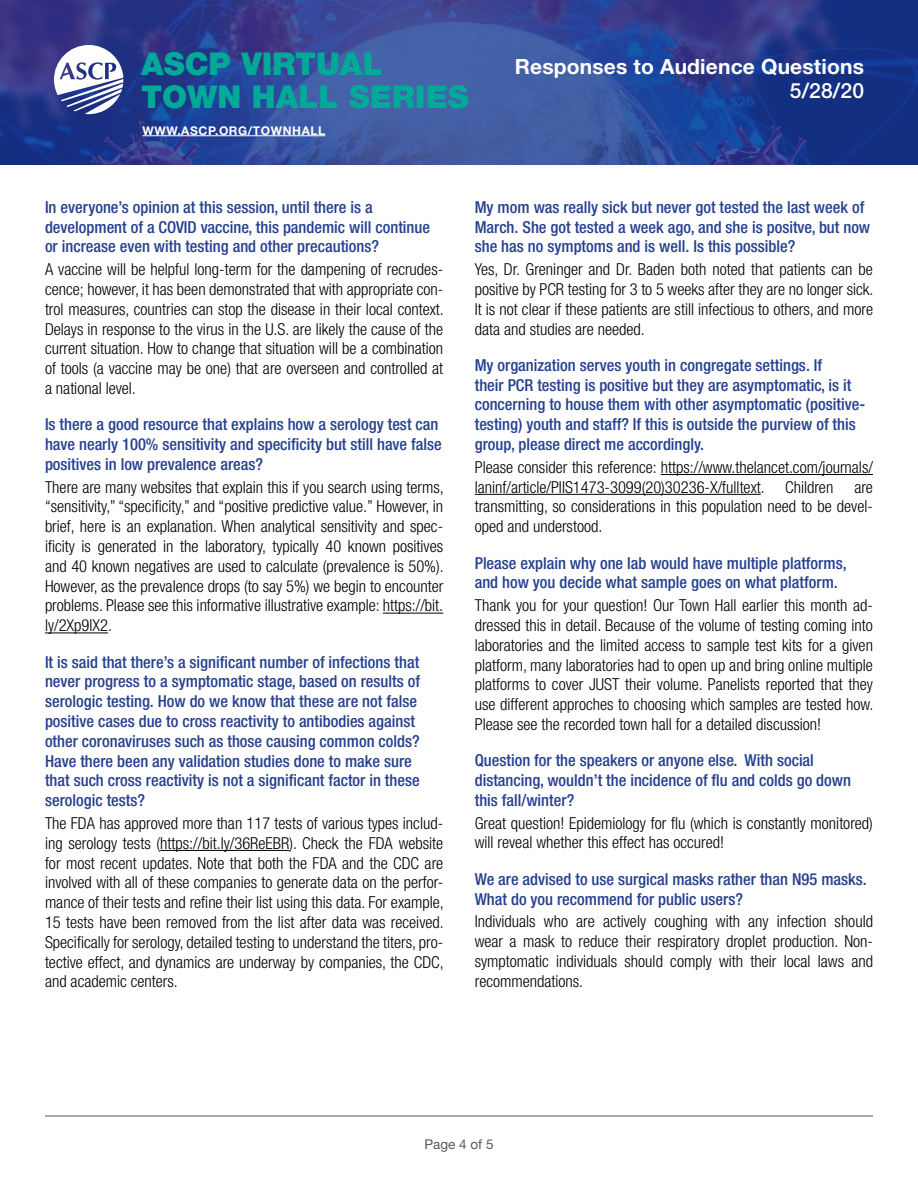
<style>
.page{position:relative;width:918px;height:1188px;background:#fff}
.page>*{position:absolute;margin:0;border:0;box-sizing:border-box;transform-origin:0 0}
.t1{font:900 31.5px/33px "Helvetica Neue LT Std";color:#00a998}
.t2{font:700 21px "Helvetica Neue LT Std";letter-spacing:.01em;color:#fff}
.t3{font:500 21px "Helvetica Neue LT Std";color:#fff}
.t4{font:300 condensed 16.5px/19.8px "Helvetica Neue LT Std";color:#000;text-align:justify}
.t5{font:500 condensed 16.5px/19.8px "Helvetica Neue LT Std";color:#25408f}
.t6{font:13.5px "Helvetica Neue LT Std";color:#58595b}
.t7{font:700 12px "Helvetica Neue LT Std";letter-spacing:.05em;color:#fff}
</style>
<div class="page">
<img style="left:0;top:0;width:918px;height:165px">
<svg style="left:54px;top:45px;width:69px;height:69px"></svg>
<hr style="left:142px;top:135px;width:183px;height:1px;background:#fff">
<hr style="left:45px;top:1116px;width:828px;height:1px;background:#58595b">
<hr style="left:383px;top:613px;width:60px;height:1px;background:#000">
<hr style="left:45px;top:633px;width:63px;height:1px;background:#000">
<hr style="left:160px;top:850px;width:129px;height:1px;background:#000">
<hr style="left:661px;top:474px;width:212px;height:1px;background:#000">
<hr style="left:475px;top:494px;width:286px;height:1px;background:#000">
<h1 class="t1" style="left:141px;top:47px;width:329px">ASCP VIRTUAL<br>TOWN HALL SERIES</h1>
<p class="t2" style="left:515px;top:53px;width:351px">Responses to Audience Questions</p>
<p class="t3" style="left:790px;top:78px;width:76px">5/28/20</p>
<p class="t7" style="left:142px;top:123px;width:184px">WWW.ASCP.ORG/TOWNHALL</p>
<p class="t5" style="left:45px;top:197px;width:387px">In everyone’s opinion at this session, until there is a development of a COVID vaccine, this pandemic will continue or increase even with testing and other precautions?</p>
<p class="t4" style="left:45px;top:259px;width:400px">A vaccine will be helpful long-term for the dampening of recrudes&shy;cence; however, it has been demonstrated that with appropriate con&shy;trol measures, countries can stop the disease in their local context.<br>Delays in response to the virus in the U.S. are likely the cause of the current situation. How to change that situation will be a combination of tools (a vaccine may be one) that are overseen and controlled at a national level.</p>
<p class="t5" style="left:45px;top:414px;width:398px">Is there a good resource that explains how a serology test can have nearly 100% sensitivity and specificity but still have false positives in low prevalence areas?</p>
<p class="t4" style="left:45px;top:477px;width:400px">There are many websites that explain this if you search using terms, “sensitivity,” “specificity,” and “positive predictive value.” However, in brief, here is an explanation. When analytical sensitivity and spec&shy;ificity is generated in the laboratory, typically 40 known positives and 40 known negatives are used to calculate (prevalence is 50%).<br>However, as the prevalence drops (to say 5%) we begin to encounter problems. Please see this informative illustrative example: https://bit. ly/2Xp9lX2.</p>
<p class="t5" style="left:45px;top:652px;width:376px">It is said that there’s a significant number of infections that never progress to a symptomatic stage, based on results of serologic testing. How do we know that these are not false positive cases due to cross reactivity to antibodies against other coronaviruses such as those causing common colds?<br>Have there been any validation studies done to make sure that such cross reactivity is not a significant factor in these serologic tests?</p>
<p class="t4" style="left:45px;top:813px;width:400px">The FDA has approved more than 117 tests of various types includ&shy;ing serology tests (https://bit.ly/36ReEBR). Check the FDA website for most recent updates. Note that both the FDA and the CDC are involved with all of these companies to generate data on the perfor&shy;mance of their tests and refine their list using this data. For example, 15 tests have been removed from the list after data was received.<br>Specifically for serology, detailed testing to understand the titers, pro&shy;tective effect, and dynamics are underway by companies, the CDC, and academic centers.</p>
<p class="t5" style="left:475px;top:197px;width:397px">My mom was really sick but never got tested the last week of<br>March. She got tested a week ago, and she is positve, but now she has no symptoms and is well. Is this possible?</p>
<p class="t4" style="left:475px;top:259px;width:400px">Yes, Dr. Greninger and Dr. Baden both noted that patients can be positive by PCR testing for 3 to 5 weeks after they are no longer sick.<br>It is not clear if these patients are still infectious to others, and more data and studies are needed.</p>
<p class="t5" style="left:475px;top:355px;width:392px">My organization serves youth in congregate settings. If<br>their PCR testing is positive but they are asymptomatic, is it concerning to house them with other asymptomatic (positive&shy;testing) youth and staff? If this is outside the purview of this group, please direct me accordingly.</p>
<p class="t4" style="left:475px;top:457px;width:400px">Please consider this reference: https://www.thelancet.com/journals/ laninf/article/PIIS1473-3099(20)30236-X/fulltext. Children</p>
<p class="t4" style="left:475px;top:477px;width:400px;text-indent:380px">are transmitting, so considerations in this population need to be devel&shy;oped and understood.</p>
<p class="t5" style="left:475px;top:553px;width:374px">Please explain why one lab would have multiple platforms, and how you decide what sample goes on what platform.</p>
<p class="t4" style="left:475px;top:595px;width:400px">Thank you for your question! Our Town Hall earlier this month ad&shy;dressed this in detail. Because of the volume of testing coming into laboratories and the limited access to sample test kits for a given platform, many laboratories had to open up and bring online multiple platforms to cover JUST their volume. Panelists reported that they use different approches to choosing which samples are tested how.<br>Please see the recorded town hall for a detailed discussion!</p>
<p class="t5" style="left:475px;top:750px;width:378px">Question for the speakers or anyone else. With social distancing, wouldn’t the incidence of flu and colds go down this fall/winter?</p>
<p class="t4" style="left:475px;top:813px;width:400px">Great question! Epidemiology for flu (which is constantly monitored) will reveal whether this effect has occured!</p>
<p class="t5" style="left:475px;top:869px;width:394px">We are advised to use surgical masks rather than N95 masks.<br>What do you recommend for public users?</p>
<p class="t4" style="left:475px;top:912px;width:400px">Individuals who are actively coughing with any infection should wear a mask to reduce their respiratory droplet production. Non&shy;symptomatic individuals should comply with their local laws and recommendations.</p>
<p class="t6" style="left:424px;top:1136px;width:71px">Page 4 of 5</p>
</div>
